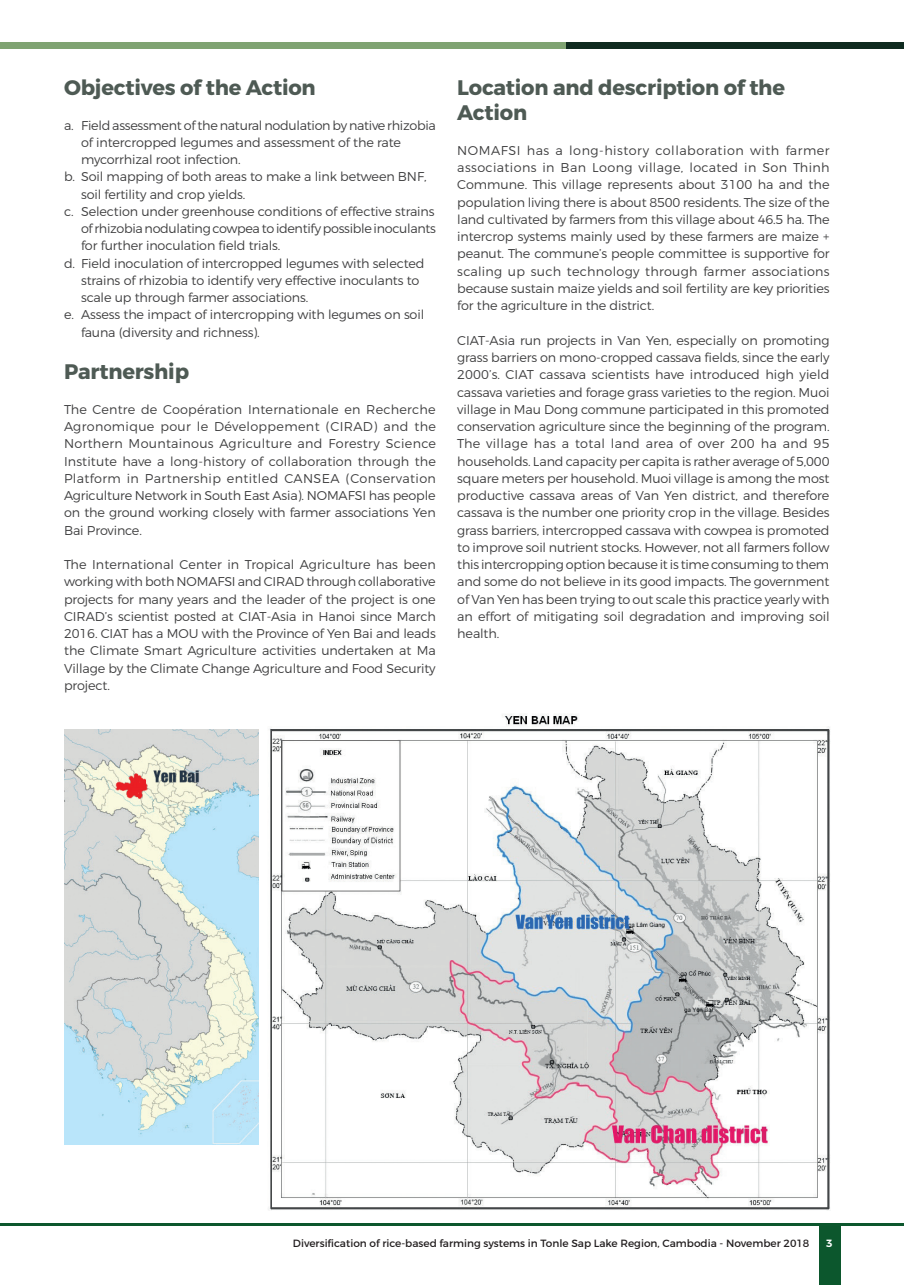
<style>
.page{position:relative;width:904px;height:1285px;background:#fff}
.page>*{position:absolute;margin:0;border:0;box-sizing:border-box;transform-origin:0 0}
.t1{font:700 21px/25.2px "Montserrat";letter-spacing:-.01em;color:#4e5a54}
.t2{font:300 12.75px/17.2px "Montserrat";letter-spacing:-.01em;color:#3e3e3f;text-align:justify}
.t3{font:10.5px "Montserrat";color:#231f20}
.t4{font:600 10.5px "Montserrat";color:#fff}
</style>
<div class="page">
<div style="left:818px;top:1225px;width:22px;height:59px;background:#0c572d"></div>
<hr style="left:0;top:1222px;width:904px;height:3px;background:#0c572d">
<div style="left:0;top:42px;width:574px;height:7px;background:#7fa372"></div>
<div style="left:566px;top:42px;width:338px;height:7px;background:#0f2a1f"></div>
<img style="left:64px;top:729px;width:195px;height:414px">
<img style="left:268px;top:714px;width:562px;height:496px">
<h1 class="t1" style="left:64px;top:75px;width:253px">Objectives of the Action</h1>
<p class="t2" style="left:64px;top:116px;width:373px">a. Field assessment of the natural nodulation by native rhizobia</p>
<p class="t2" style="left:81px;top:133px;width:321px">of intercropped legumes and assessment of the rate</p>
<p class="t2" style="left:81px;top:151px;width:161px">mycorrhizal root infection.</p>
<p class="t2" style="left:64px;top:168px;width:364px">b. Soil mapping of both areas to make a link between BNF,</p>
<p class="t2" style="left:81px;top:185px;width:166px">soil fertility and crop yields.</p>
<p class="t2" style="left:64px;top:202px;width:372px">c. Selection under greenhouse conditions of effective strains</p>
<p class="t2" style="left:81px;top:220px;width:356px">of rhizobia nodulating cowpea to identify possible inoculants</p>
<p class="t2" style="left:81px;top:237px;width:201px">for further inoculation field trials.</p>
<p class="t2" style="left:64px;top:254px;width:362px">d. Field inoculation of intercropped legumes with selected</p>
<p class="t2" style="left:81px;top:271px;width:340px">strains of rhizobia to identify very effective inoculants to</p>
<p class="t2" style="left:81px;top:289px;width:229px">scale up through farmer associations.</p>
<p class="t2" style="left:64px;top:306px;width:361px">e. Assess the impact of intercropping with legumes on soil</p>
<p class="t2" style="left:81px;top:323px;width:180px">fauna (diversity and richness).</p>
<h1 class="t1" style="left:64px;top:359px;width:126px">Partnership</h1>
<p class="t2" style="left:64px;top:400px;width:373px">The Centre de Coopération Internationale en Recherche Agronomique pour le Développement (CIRAD) and the Northern Mountainous Agriculture and Forestry Science Institute have a long-history of collaboration through the Platform in Partnership entitled CANSEA (Conservation Agriculture Network in South East Asia). NOMAFSI has people on the ground working closely with farmer associations Yen Bai Province.</p>
<p class="t2" style="left:64px;top:555px;width:373px">The International Center in Tropical Agriculture has been working with both NOMAFSI and CIRAD through collaborative projects for many years and the leader of the project is one CIRAD’s scientist posted at CIAT-Asia in Hanoi since March 2016. CIAT has a MOU with the Province of Yen Bai and leads the Climate Smart Agriculture activities undertaken at Ma Village by the Climate Change Agriculture and Food Security project.</p>
<h1 class="t1" style="left:457px;top:75px;width:329px">Location and description of the<br>Action</h1>
<p class="t2" style="left:457px;top:141px;width:374px">NOMAFSI has a long-history collaboration with farmer associations in Ban Loong village, located in Son Thinh Commune. This village represents about 3100 ha and the population living there is about 8500 residents. The size of the land cultivated by farmers from this village about 46.5 ha. The intercrop systems mainly used by these farmers are maize + peanut. The commune’s people committee is supportive for scaling up such technology through farmer associations because sustain maize yields and soil fertility are key priorities for the agriculture in the district.</p>
<p class="t2" style="left:457px;top:331px;width:374px">CIAT-Asia run projects in Van Yen, especially on promoting grass barriers on mono-cropped cassava fields, since the early 2000’s. CIAT cassava scientists have introduced high yield cassava varieties and forage grass varieties to the region. Muoi village in Mau Dong commune participated in this promoted conservation agriculture since the beginning of the program.<br>The village has a total land area of over 200 ha and 95 households. Land capacity per capita is rather average of 5,000 square meters per household. Muoi village is among the most productive cassava areas of Van Yen district, and therefore cassava is the number one priority crop in the village. Besides grass barriers, intercropped cassava with cowpea is promoted to improve soil nutrient stocks. However, not all farmers follow this intercropping option because it is time consuming to them and some do not believe in its good impacts. The government of Van Yen has been trying to out scale this practice yearly with an effort of mitigating soil degradation and improving soil health.</p>
<p class="t3" style="left:293px;top:1236px;width:518px">Diversification of rice-based farming systems in Tonle Sap Lake Region, Cambodia - November 2018</p>
<p class="t4" style="left:826px;top:1236px;width:8px">3</p>
</div>
